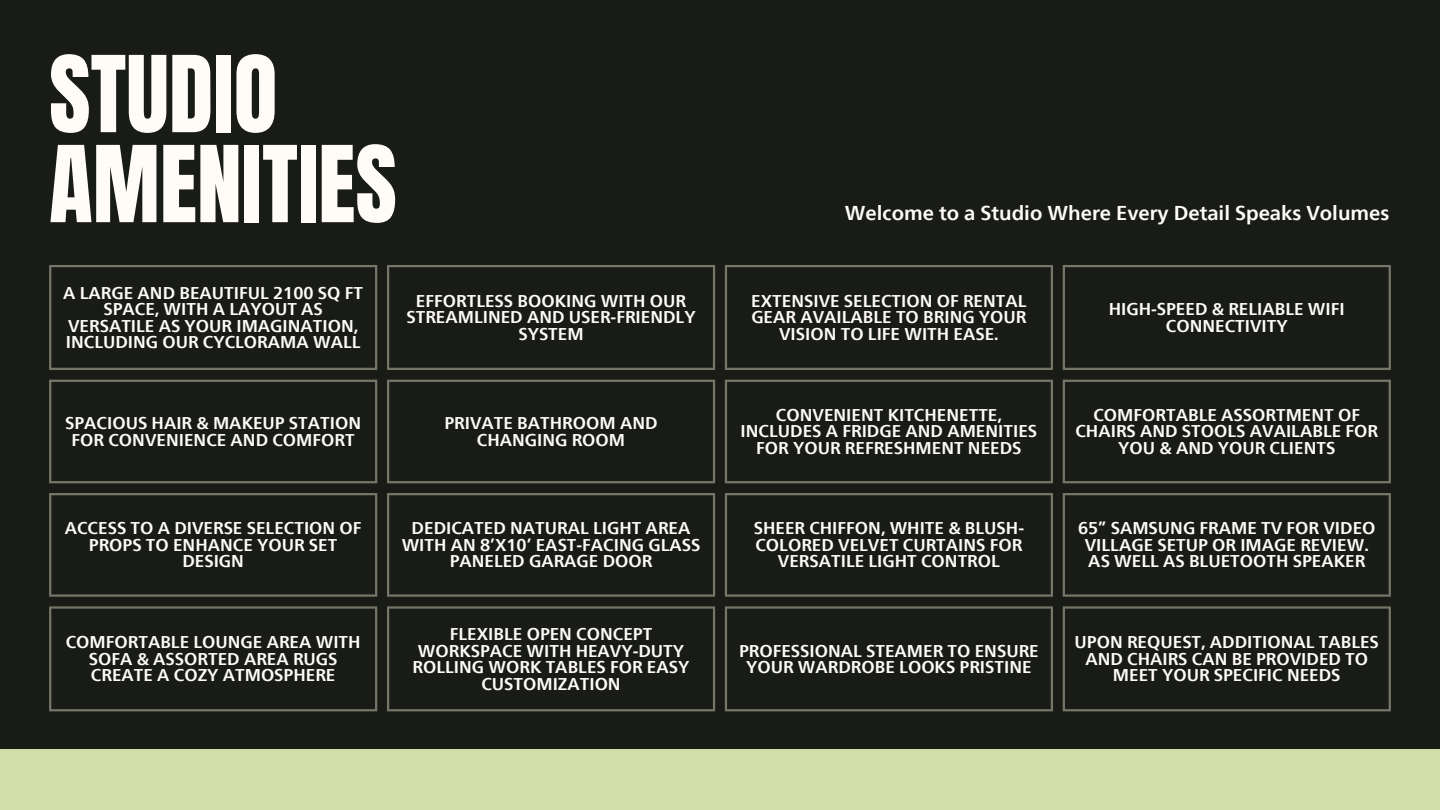
<style>
.page{position:relative;width:1440px;height:810px;background:#191b17}
.page>*{position:absolute;margin:0;border:0;box-sizing:border-box;transform-origin:0 0}
.t1{font:90px/90px "Anton";color:#fffcf8}
.t2{font:700 20px "Neue Frutiger Devanagari";color:#fffcf8}
.t3{font:700 17px/16.5px "Neue Frutiger Devanagari";color:#fffcf8;text-align:center}
</style>
<div class="page">
<hr style="left:49px;top:267px;width:2px;height:101px;background:#757667">
<hr style="left:375px;top:267px;width:2px;height:101px;background:#757667">
<hr style="left:49px;top:265px;width:328px;height:2px;background:#757667">
<hr style="left:49px;top:368px;width:328px;height:2px;background:#757667">
<hr style="left:387px;top:267px;width:2px;height:101px;background:#757667">
<hr style="left:713px;top:267px;width:2px;height:101px;background:#757667">
<hr style="left:387px;top:265px;width:328px;height:2px;background:#757667">
<hr style="left:387px;top:368px;width:328px;height:2px;background:#757667">
<hr style="left:725px;top:267px;width:2px;height:101px;background:#757667">
<hr style="left:1051px;top:267px;width:2px;height:101px;background:#757667">
<hr style="left:725px;top:265px;width:328px;height:2px;background:#757667">
<hr style="left:725px;top:368px;width:328px;height:2px;background:#757667">
<hr style="left:1063px;top:267px;width:2px;height:101px;background:#757667">
<hr style="left:1389px;top:267px;width:2px;height:101px;background:#757667">
<hr style="left:1063px;top:265px;width:328px;height:2px;background:#757667">
<hr style="left:1063px;top:368px;width:328px;height:2px;background:#757667">
<hr style="left:49px;top:382px;width:2px;height:99px;background:#757667">
<hr style="left:375px;top:382px;width:2px;height:99px;background:#757667">
<hr style="left:49px;top:380px;width:328px;height:2px;background:#757667">
<hr style="left:49px;top:481px;width:328px;height:2px;background:#757667">
<hr style="left:387px;top:382px;width:2px;height:99px;background:#757667">
<hr style="left:713px;top:382px;width:2px;height:99px;background:#757667">
<hr style="left:387px;top:380px;width:328px;height:2px;background:#757667">
<hr style="left:387px;top:481px;width:328px;height:2px;background:#757667">
<hr style="left:725px;top:382px;width:2px;height:99px;background:#757667">
<hr style="left:1051px;top:382px;width:2px;height:99px;background:#757667">
<hr style="left:725px;top:380px;width:328px;height:2px;background:#757667">
<hr style="left:725px;top:481px;width:328px;height:2px;background:#757667">
<hr style="left:1063px;top:382px;width:2px;height:99px;background:#757667">
<hr style="left:1389px;top:382px;width:2px;height:99px;background:#757667">
<hr style="left:1063px;top:380px;width:328px;height:2px;background:#757667">
<hr style="left:1063px;top:481px;width:328px;height:2px;background:#757667">
<hr style="left:49px;top:495px;width:2px;height:99px;background:#757667">
<hr style="left:375px;top:495px;width:2px;height:99px;background:#757667">
<hr style="left:49px;top:493px;width:328px;height:2px;background:#757667">
<hr style="left:49px;top:594px;width:328px;height:3px;background:#757667">
<hr style="left:387px;top:495px;width:2px;height:99px;background:#757667">
<hr style="left:713px;top:495px;width:2px;height:99px;background:#757667">
<hr style="left:387px;top:493px;width:328px;height:2px;background:#757667">
<hr style="left:387px;top:594px;width:328px;height:3px;background:#757667">
<hr style="left:725px;top:495px;width:2px;height:99px;background:#757667">
<hr style="left:1051px;top:495px;width:2px;height:99px;background:#757667">
<hr style="left:725px;top:493px;width:328px;height:2px;background:#757667">
<hr style="left:725px;top:594px;width:328px;height:3px;background:#757667">
<hr style="left:1063px;top:495px;width:2px;height:99px;background:#757667">
<hr style="left:1389px;top:495px;width:2px;height:99px;background:#757667">
<hr style="left:1063px;top:493px;width:328px;height:2px;background:#757667">
<hr style="left:1063px;top:594px;width:328px;height:3px;background:#757667">
<hr style="left:49px;top:609px;width:2px;height:100px;background:#757667">
<hr style="left:375px;top:609px;width:2px;height:100px;background:#757667">
<hr style="left:49px;top:606px;width:328px;height:3px;background:#757667">
<hr style="left:49px;top:709px;width:328px;height:2px;background:#757667">
<hr style="left:387px;top:609px;width:2px;height:100px;background:#757667">
<hr style="left:713px;top:609px;width:2px;height:100px;background:#757667">
<hr style="left:387px;top:606px;width:328px;height:3px;background:#757667">
<hr style="left:387px;top:709px;width:328px;height:2px;background:#757667">
<hr style="left:725px;top:609px;width:2px;height:100px;background:#757667">
<hr style="left:1051px;top:609px;width:2px;height:100px;background:#757667">
<hr style="left:725px;top:606px;width:328px;height:3px;background:#757667">
<hr style="left:725px;top:709px;width:328px;height:2px;background:#757667">
<hr style="left:1063px;top:609px;width:2px;height:100px;background:#757667">
<hr style="left:1389px;top:609px;width:2px;height:100px;background:#757667">
<hr style="left:1063px;top:606px;width:328px;height:3px;background:#757667">
<hr style="left:1063px;top:709px;width:328px;height:2px;background:#757667">
<div style="left:0;top:749px;width:1440px;height:61px;background:#d2deaa"></div>
<p class="t1" style="left:49px;top:51px;width:349px">STUDIO<br>AMENITIES</p>
<p class="t2" style="left:845px;top:196px;width:546px">Welcome to a Studio Where Every Detail Speaks Volumes</p>
<h1 class="t3" style="left:63px;top:284px;width:301px">A LARGE AND BEAUTIFUL 2100 SQ FT<br>SPACE, WITH A LAYOUT AS<br>VERSATILE AS YOUR IMAGINATION,<br>INCLUDING OUR CYCLORAMA WALL</h1>
<p class="t3" style="left:406px;top:292px;width:291px">EFFORTLESS BOOKING WITH OUR<br>STREAMLINED AND USER-FRIENDLY<br>SYSTEM</p>
<p class="t3" style="left:751px;top:292px;width:277px">EXTENSIVE SELECTION OF RENTAL<br>GEAR AVAILABLE TO BRING YOUR<br>VISION TO LIFE WITH EASE.</p>
<p class="t3" style="left:1109px;top:300px;width:237px">HIGH-SPEED &amp; RELIABLE WIFI<br>CONNECTIVITY</p>
<p class="t3" style="left:65px;top:414px;width:297px">SPACIOUS HAIR &amp; MAKEUP STATION<br>FOR CONVENIENCE AND COMFORT</p>
<p class="t3" style="left:444px;top:414px;width:215px">PRIVATE BATHROOM AND<br>CHANGING ROOM</p>
<p class="t3" style="left:741px;top:406px;width:298px">CONVENIENT KITCHENETTE,<br>INCLUDES A FRIDGE AND AMENITIES<br>FOR YOUR REFRESHMENT NEEDS</p>
<p class="t3" style="left:1075px;top:406px;width:304px">COMFORTABLE ASSORTMENT OF<br>CHAIRS AND STOOLS AVAILABLE FOR<br>YOU &amp; AND YOUR CLIENTS</p>
<p class="t3" style="left:65px;top:519px;width:298px">ACCESS TO A DIVERSE SELECTION OF<br>PROPS TO ENHANCE YOUR SET<br>DESIGN</p>
<p class="t3" style="left:402px;top:519px;width:300px">DEDICATED NATURAL LIGHT AREA<br>WITH AN 8’X10’ EAST-FACING GLASS<br>PANELED GARAGE DOOR</p>
<p class="t3" style="left:754px;top:519px;width:272px">SHEER CHIFFON, WHITE &amp; BLUSH-<br>COLORED VELVET CURTAINS FOR<br>VERSATILE LIGHT CONTROL</p>
<p class="t3" style="left:1078px;top:519px;width:299px">65” SAMSUNG FRAME TV FOR VIDEO<br>VILLAGE SETUP OR IMAGE REVIEW.<br>AS WELL AS BLUETOOTH SPEAKER</p>
<p class="t3" style="left:66px;top:634px;width:296px">COMFORTABLE LOUNGE AREA WITH<br>SOFA &amp; ASSORTED AREA RUGS<br>CREATE A COZY ATMOSPHERE</p>
<p class="t3" style="left:413px;top:625px;width:278px">FLEXIBLE OPEN CONCEPT<br>WORKSPACE WITH HEAVY-DUTY<br>ROLLING WORK TABLES FOR EASY<br>CUSTOMIZATION</p>
<p class="t3" style="left:739px;top:642px;width:301px">PROFESSIONAL STEAMER TO ENSURE<br>YOUR WARDROBE LOOKS PRISTINE</p>
<p class="t3" style="left:1075px;top:634px;width:306px">UPON REQUEST, ADDITIONAL TABLES<br>AND CHAIRS CAN BE PROVIDED TO<br>MEET YOUR SPECIFIC NEEDS</p>
</div>
